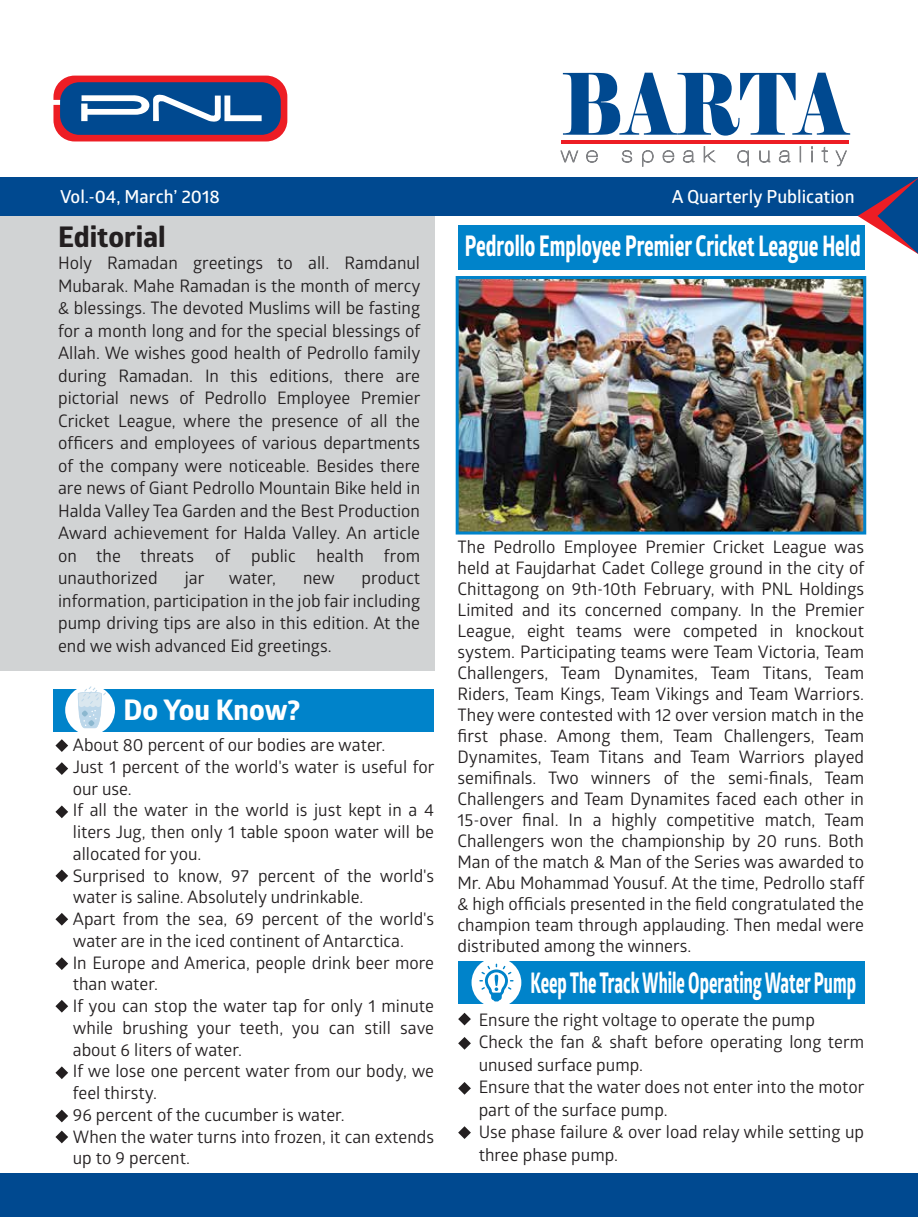
<style>
.page{position:relative;width:918px;height:1217px;background:#fff}
.page>*{position:absolute;margin:0;border:0;box-sizing:border-box;transform-origin:0 0}
.t1{font:84.75px "Elephant";color:#004990;scale:.83 1}
.t2{font:700 28.5px "Globerx";color:#fff;scale:.67 1}
.t3{font:700 28.5px "Globerx";color:#fff;scale:.58 1}
.t4{font:700 28.5px "Globerx";color:#fff}
.t5{font:700 28.5px "Globerx";color:#231f20}
.t6{font:600 18px "Glober";color:#fff}
.t7{font:17.25px/22.5px "Glober";color:#231f20;text-align:justify}
</style>
<div class="page">
<div style="left:0;top:216px;width:434px;height:454px;background:#d1d3d4"></div>
<div style="left:0;top:177px;width:917px;height:39px;background:#004990"></div>
<div style="left:54px;top:689px;width:380px;height:42px;background:#0083ca"></div>
<svg style="left:53px;top:76px;width:234px;height:65px;background:#5c5987"></svg>
<div style="left:458px;top:226px;width:406px;height:44px;background:#0083ca"></div>
<svg style="left:857px;top:178px;width:60px;height:76px"></svg>
<div style="left:0;top:1174px;width:917px;height:43px;background:#004990"></div>
<div style="left:458px;top:961px;width:405px;height:43px;background:#0083ca"></div>
<div style="left:471px;top:958px;width:50px;height:49px;background:#fff;border-radius:50%"></div>
<svg style="left:479px;top:964px;width:34px;height:37px"></svg>
<div style="left:65px;top:685px;width:50px;height:50px;background:#fff;border-radius:50%"></div>
<svg style="left:78px;top:686px;width:29px;height:42px"></svg>
<svg style="left:458px;top:1013px;width:12px;height:12px"></svg>
<svg style="left:55px;top:739px;width:13px;height:13px"></svg>
<svg style="left:55px;top:762px;width:13px;height:13px"></svg>
<svg style="left:55px;top:805px;width:13px;height:13px"></svg>
<svg style="left:55px;top:869px;width:13px;height:13px"></svg>
<svg style="left:55px;top:913px;width:13px;height:13px"></svg>
<svg style="left:55px;top:957px;width:13px;height:13px"></svg>
<svg style="left:55px;top:1000px;width:13px;height:13px"></svg>
<svg style="left:55px;top:1066px;width:13px;height:13px"></svg>
<svg style="left:55px;top:1110px;width:13px;height:12px"></svg>
<svg style="left:55px;top:1131px;width:13px;height:12px"></svg>
<svg style="left:458px;top:1037px;width:12px;height:13px"></svg>
<svg style="left:458px;top:1082px;width:12px;height:13px"></svg>
<svg style="left:458px;top:1126px;width:12px;height:13px"></svg>
<img style="left:459px;top:280px;width:403px;height:250px">
<div style="left:455px;top:276px;width:411px;height:258px;border:3px solid #0083ca"></div>
<svg style="left:560px;top:150px;width:18px;height:13px"></svg>
<svg style="left:586px;top:150px;width:11px;height:13px"></svg>
<svg style="left:621px;top:150px;width:11px;height:13px"></svg>
<svg style="left:642px;top:150px;width:11px;height:17px"></svg>
<svg style="left:662px;top:150px;width:12px;height:13px"></svg>
<svg style="left:683px;top:150px;width:11px;height:13px"></svg>
<svg style="left:703px;top:146px;width:12px;height:17px"></svg>
<svg style="left:737px;top:150px;width:11px;height:16px"></svg>
<svg style="left:759px;top:151px;width:11px;height:12px"></svg>
<svg style="left:779px;top:150px;width:11px;height:13px"></svg>
<svg style="left:799px;top:146px;width:1px;height:16px"></svg>
<svg style="left:811px;top:146px;width:1px;height:16px"></svg>
<svg style="left:821px;top:147px;width:6px;height:15px"></svg>
<svg style="left:835px;top:150px;width:11px;height:16px"></svg>
<hr style="left:561px;top:140px;width:287px;height:4px;background:#ed1d24">
<h1 class="t1" style="left:561px;top:51px;width:347px">BARTA</h1>
<p class="t6" style="left:60px;top:184px;width:161px">Vol.-04, March’ 2018</p>
<p class="t6" style="left:671px;top:184px;width:184px">A Quarterly Publication</p>
<h2 class="t5" style="left:58px;top:216px;width:109px">Editorial</h2>
<p class="t7" style="left:58px;top:251px;width:364px">Holy Ramadan greetings to all. Ramdanul Mubarak. Mahe Ramadan is the month of mercy &amp; blessings. The devoted Muslims will be fasting for a month long and for the special blessings of Allah. We wishes good health of Pedrollo family during Ramadan. In this editions, there are pictorial news of Pedrollo Employee Premier Cricket League, where the presence of all the officers and employees of various departments of the company were noticeable. Besides there are news of Giant Pedrollo Mountain Bike held in Halda Valley Tea Garden and the Best Production Award achievement for Halda Valley. An article on the threats of public health from unauthorized</p>
<p class="t7" style="left:58px;top:566px;width:363px;text-indent:303px">product information, participation in the job fair including pump driving tips are also in this edition. At the end we wish advanced Eid greetings.</p>
<p class="t7" style="left:185px;top:566px;width:21px">jar</p>
<p class="t7" style="left:229px;top:566px;width:49px">water,</p>
<p class="t7" style="left:303px;top:566px;width:33px">new</p>
<h2 class="t4" style="left:123px;top:689px;width:178px">Do You Know?</h2>
<p class="t7" style="left:73px;top:733px;width:363px;line-height:21.8px;text-align:left">About 80 percent of our bodies are water.<br>Just 1 percent of the world's water is useful for our use.<br>If all the water in the world is just kept in a 4 liters Jug, then only 1 table spoon water will be allocated for you.<br>Surprised to know, 97 percent of the world's water is saline. Absolutely undrinkable.<br>Apart from the sea, 69 percent of the world's water are in the iced continent of Antarctica.<br>In Europe and America, people drink beer more than water.<br>If you can stop the water tap for only 1 minute while brushing your teeth, you can still save about 6 liters of water.<br>If we lose one percent water from our body, we feel thirsty.<br>96 percent of the cucumber is water.<br>When the water turns into frozen, it can extends up to 9 percent.</p>
<h2 class="t2" style="left:464px;top:225px;width:592px">Pedrollo Employee Premier Cricket League Held</h2>
<p class="t7" style="left:457px;top:536px;width:408px;line-height:21px">The Pedrollo Employee Premier Cricket League was held at Faujdarhat Cadet College ground in the city of Chittagong on 9th-10th February, with PNL Holdings Limited and its concerned company. In the Premier League, eight teams were competed in knockout system. Participating teams were Team Victoria, Team Challengers, Team Dynamites, Team Titans, Team Riders, Team Kings, Team Vikings and Team Warriors.<br>They were contested with 12 over version match in the first phase. Among them, Team Challengers, Team Dynamites, Team Titans and Team Warriors played semifinals. Two winners of the semi-finals, Team Challengers and Team Dynamites faced each other in 15-over final. In a highly competitive match, Team Challengers won the championship by 20 runs. Both Man of the match &amp; Man of the Series was awarded to Mr. Abu Mohammad Yousuf. At the time, Pedrollo staff &amp; high officials presented in the field congratulated the champion team through applauding. Then medal were distributed among the winners.</p>
<h2 class="t3" style="left:530px;top:962px;width:562px">Keep The Track While Operating Water Pump</h2>
<p class="t7" style="left:478px;top:1007px;width:387px;text-align:left">Ensure the right voltage to operate the pump<br>Check the fan &amp; shaft before operating long term unused surface pump.<br>Ensure that the water does not enter into the motor part of the surface pump.<br>Use phase failure &amp; over load relay while setting up three phase pump.</p>
</div>
